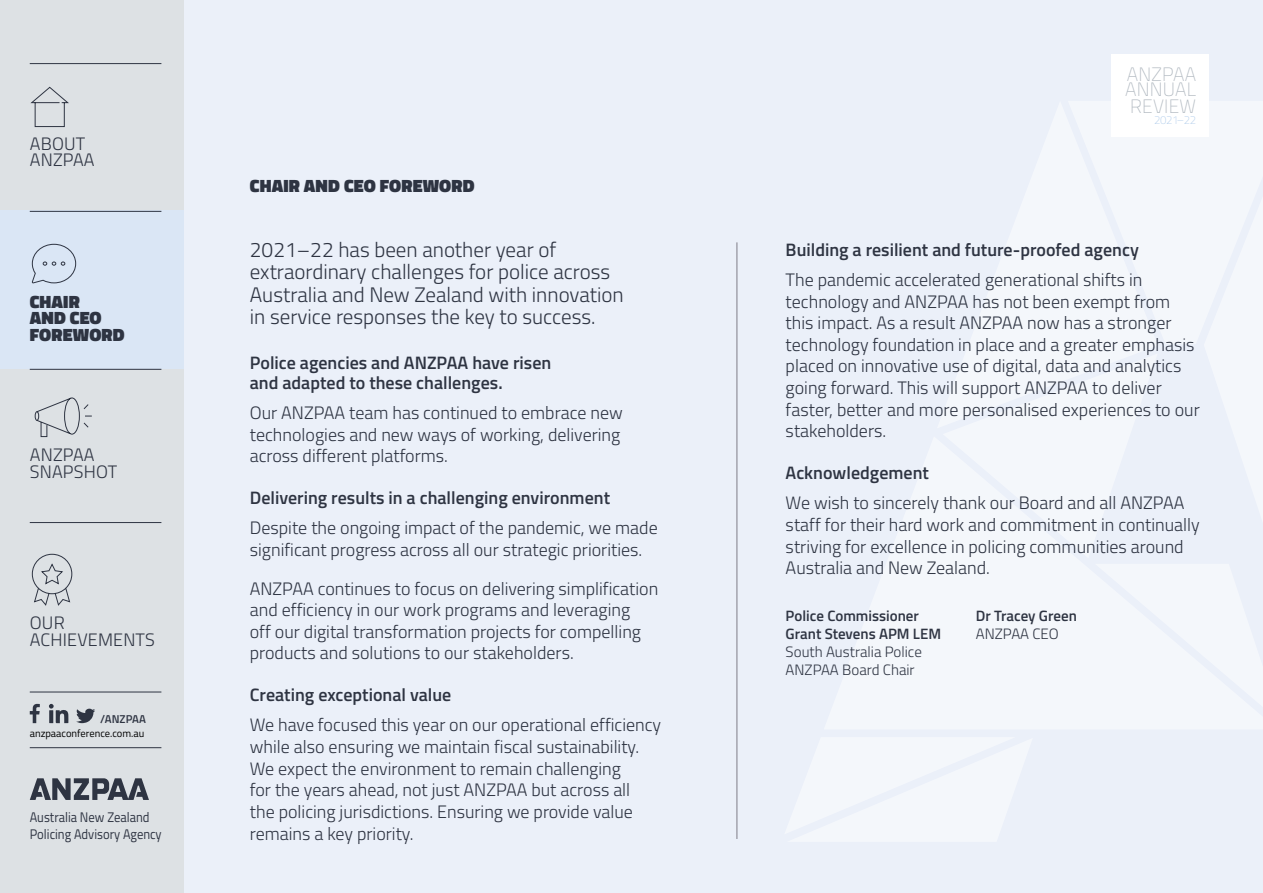
<style>
.page{position:relative;width:1263px;height:893px;background:#fff}
.page>*{position:absolute;margin:0;border:0;box-sizing:border-box;transform-origin:0 0}
.t1{font:300 21px/22.5px "Titillium";color:#2e3442}
.t2{font:100 19.35px/15.9px "Titillium";letter-spacing:.01em;color:#aeb6be;text-align:justify}
.t3{font:300 18px/21.6px "Titillium";color:#2e3442}
.t4{font:600 18px/19.5px "Titillium";color:#2e3442}
.t5{font:900 18px/16.5px "Titillium";letter-spacing:.01em;color:#2e3442}
.t6{font:600 15px/18px "Titillium";color:#2e3442}
.t7{font:300 15px/18px "Titillium";color:#2e3442}
.t8{font:13.95px/16.6px "Titillium";color:#2e3442;scale:.91 1}
.t9{font:100 11.55px "Titillium";letter-spacing:-.04em;color:#a9c8e9}
.t10{font:600 11.4px "Titillium";color:#2e3442}
.t11{font:10.5px "Titillium";color:#000}
</style>
<div class="page">
<div style="left:0;top:0;width:185px;height:893px;background:#dde1e4"></div>
<div style="left:0;top:211px;width:184px;height:158px;background:#dae6f5"></div>
<div style="left:185px;top:0;width:1078px;height:893px;background:#ebf0f9"></div>
<svg style="left:30px;top:704px;width:10px;height:19px"></svg>
<svg style="left:76px;top:708px;width:19px;height:15px"></svg>
<svg style="left:49px;top:704px;width:19px;height:19px"></svg>
<hr style="left:30px;top:747px;width:131px;height:1px;background:#2e3442">
<hr style="left:30px;top:692px;width:131px;height:1px;background:#2e3442">
<svg style="left:30px;top:778px;width:119px;height:22px"></svg>
<hr style="left:737px;top:242px;width:1px;height:597px;background:#7f7d88">
<hr style="left:30px;top:522px;width:131px;height:1px;background:#2e3442">
<hr style="left:30px;top:369px;width:131px;height:1px;background:#2e3442">
<hr style="left:30px;top:211px;width:131px;height:1px;background:#2e3442">
<hr style="left:30px;top:63px;width:131px;height:1px;background:#2e3442">
<svg style="left:32px;top:244px;width:44px;height:40px"></svg>
<svg style="left:32px;top:553px;width:41px;height:53px"></svg>
<svg style="left:34px;top:397px;width:58px;height:40px"></svg>
<svg style="left:30px;top:86px;width:39px;height:41px"></svg>
<div style="left:1111px;top:54px;width:98px;height:83px;background:#fff"></div>
<p class="t3" style="left:30px;top:134px;width:66px;line-height:16.5px">ABOUT<br>ANZPAA</p>
<p class="t5" style="left:30px;top:293px;width:96px">CHAIR<br>AND CEO<br>FOREWORD</p>
<p class="t3" style="left:30px;top:446px;width:89px;line-height:16.5px">ANZPAA<br>SNAPSHOT</p>
<p class="t3" style="left:30px;top:614px;width:127px;line-height:16.5px">OUR<br>ACHIEVEMENTS</p>
<p class="t10" style="left:100px;top:711px;width:47px">/ANZPAA</p>
<p class="t11" style="left:30px;top:725px;width:116px">anzpaaconference.com.au</p>
<p class="t8" style="left:30px;top:808px;width:146px">Australia New Zealand<br>Policing Advisory Agency</p>
<p class="t5" style="left:250px;top:177px;width:226px">CHAIR AND CEO FOREWORD</p>
<p class="t1" style="left:250px;top:237px;width:375px">2021–22 has been another year of extraordinary challenges for police across Australia and New Zealand with innovation in service responses the key to success.</p>
<p class="t4" style="left:250px;top:352px;width:303px">Police agencies and ANZPAA have risen and adapted to these challenges.</p>
<p class="t3" style="left:250px;top:401px;width:374px">Our ANZPAA team has continued to embrace new technologies and new ways of working, delivering across different platforms.</p>
<p class="t4" style="left:250px;top:487px;width:362px">Delivering results in a challenging environment</p>
<p class="t3" style="left:250px;top:516px;width:409px">Despite the ongoing impact of the pandemic, we made significant progress across all our strategic priorities.</p>
<p class="t3" style="left:250px;top:577px;width:410px">ANZPAA continues to focus on delivering simplification and efficiency in our work programs and leveraging<br>off our digital transformation projects for compelling products and solutions to our stakeholders.</p>
<p class="t4" style="left:250px;top:684px;width:203px">Creating exceptional value</p>
<p class="t3" style="left:250px;top:713px;width:413px">We have focused this year on our operational efficiency while also ensuring we maintain fiscal sustainability.<br>We expect the environment to remain challenging<br>for the years ahead, not just ANZPAA but across all<br>the policing jurisdictions. Ensuring we provide value remains a key priority.</p>
<p class="t2" style="left:1125px;top:66px;width:73px">ANZPAA ANNUAL REVIEW</p>
<p class="t9" style="left:1154px;top:112px;width:43px">2021–22</p>
<p class="t4" style="left:786px;top:239px;width:355px">Building a resilient and future-proofed agency</p>
<p class="t3" style="left:786px;top:268px;width:416px">The pandemic accelerated generational shifts in technology and ANZPAA has not been exempt from this impact. As a result ANZPAA now has a stronger technology foundation in place and a greater emphasis placed on innovative use of digital, data and analytics going forward. This will support ANZPAA to deliver faster, better and more personalised experiences to our stakeholders.</p>
<p class="t4" style="left:786px;top:462px;width:145px">Acknowledgement</p>
<p class="t3" style="left:786px;top:491px;width:416px">We wish to sincerely thank our Board and all ANZPAA staff for their hard work and commitment in continually striving for excellence in policing communities around Australia and New Zealand.</p>
<p class="t6" style="left:786px;top:606px;width:157px">Police Commissioner<br>Grant Stevens APM LEM</p>
<p class="t7" style="left:786px;top:642px;width:138px">South Australia Police<br>ANZPAA Board Chair</p>
<p class="t6" style="left:976px;top:606px;width:102px">Dr Tracey Green</p>
<p class="t7" style="left:976px;top:624px;width:84px">ANZPAA CEO</p>
</div>
